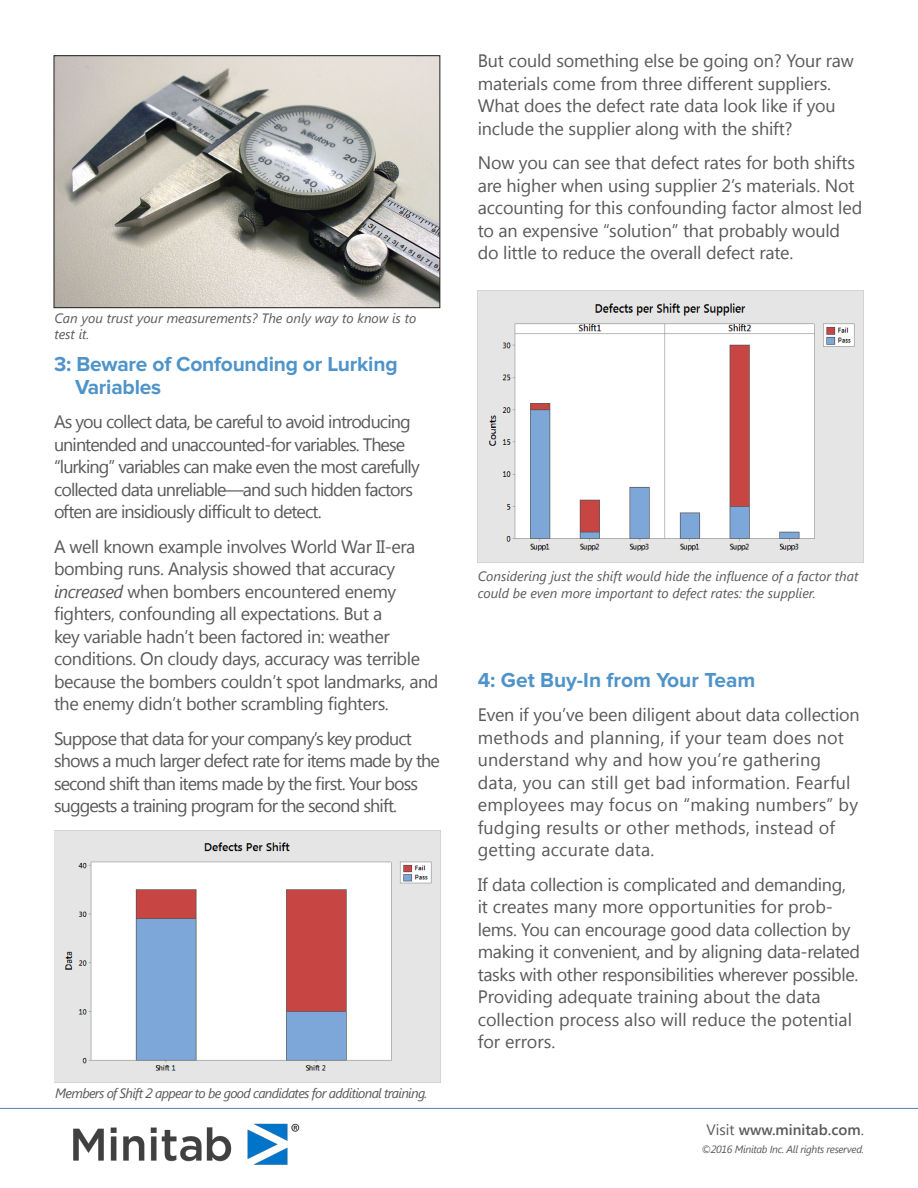
<style>
.page{position:relative;width:918px;height:1188px;background:#fff}
.page>*{position:absolute;margin:0;border:0;box-sizing:border-box;transform-origin:0 0}
.Head1{font:700 21px/22.5px "Proxima Nova";letter-spacing:-.01em;color:#4f94c9}
.Paragraph{font:18px/22.5px "Segoe UI";letter-spacing:-.02em;color:#595959}
.Paragraph-2{font:18px/22.5px "Segoe UI";letter-spacing:-.05em;color:#595959}
.Paragraph-3{font:18px/22.5px "Segoe UI";letter-spacing:.01em;color:#595959}
.Paragraph-4{font:600 15px "Segoe UI";color:#595959}
.t1{font:italic 13.5px/16.5px "Segoe UI";color:#595959}
.t2{font:italic 13.5px "Segoe UI";letter-spacing:-.05em;color:#595959}
.Paragraph-5{font:italic 10.5px "Segoe UI";letter-spacing:-.03em;color:#595959}
.s1{font-style:italic}
.s2{font-weight:400}
</style>
<div class="page">
<img style="left:73px;top:1123px;width:227px;height:42px">
<hr style="left:0;top:1108px;width:918px;height:1px;background:#4e81be">
<img style="left:56px;top:57px;width:382px;height:249px">
<div style="left:54px;top:55px;width:386px;height:253px;border:1px solid #231f20"></div>
<img style="left:54px;top:830px;width:386px;height:253px">
<img style="left:478px;top:291px;width:386px;height:272px">
<p class="t1" style="left:54px;top:309px;width:363px">Can you trust your measurements? The only way to know is to test it.</p>
<p class="Head1" style="left:75px;top:354px;width:324px;text-indent:-21px">3: Beware of Confounding or Lurking<br>Variables</p>
<p class="Paragraph-2" style="left:54px;top:410px;width:367px">As you collect data, be careful to avoid introducing unintended and unaccounted-for variables. These “lurking” variables can make even the most carefully collected data unreliable—and such hidden factors often are insidiously difficult to detect.</p>
<p class="Paragraph" style="left:54px;top:534px;width:386px">A well known example involves World War II-era bombing runs. Analysis showed that accuracy <span class="s1">increased</span> when bombers encountered enemy fighters, confounding all expectations. But a<br>key variable hadn’t been factored in: weather conditions. On cloudy days, accuracy was terrible because the bombers couldn’t spot landmarks, and the enemy didn’t bother scrambling fighters.</p>
<p class="Paragraph-2" style="left:54px;top:726px;width:387px">Suppose that data for your company’s key product shows a much larger defect rate for items made by the second shift than items made by the first. Your boss suggests a training program for the second shift.</p>
<p class="t2" style="left:55px;top:1084px;width:374px">Members of Shift 2 appear to be good candidates for additional training.</p>
<p class="Paragraph" style="left:478px;top:49px;width:378px">But could something else be going on? Your raw materials come from three different suppliers.<br>What does the defect rate data look like if you include the supplier along with the shift?</p>
<p class="Paragraph" style="left:478px;top:151px;width:386px">Now you can see that defect rates for both shifts are higher when using supplier 2’s materials. Not accounting for this confounding factor almost led to an expensive “solution” that probably would do little to reduce the overall defect rate.</p>
<p class="t1" style="left:478px;top:567px;width:382px">Considering just the shift would hide the influence of a factor that could be even more important to defect rates: the supplier.</p>
<p class="Head1" style="left:478px;top:669px;width:279px">4: Get Buy-In from Your Team</p>
<p class="Paragraph-3" style="left:478px;top:703px;width:384px">Even if you’ve been diligent about data collection methods and planning, if your team does not understand why and how you’re gathering data, you can still get bad information. Fearful employees may focus on “making numbers” by fudging results or other methods, instead of getting accurate data.</p>
<p class="Paragraph" style="left:478px;top:873px;width:384px">If data collection is complicated and demanding, it creates many more opportunities for prob&shy;lems. You can encourage good data collection by making it convenient, and by aligning data-related tasks with other responsibilities wherever possible.<br>Providing adequate training about the data collection process also will reduce the potential for errors.</p>
<p class="Paragraph-4" style="left:707px;top:1119px;width:159px"><span class="s2">Visit</span> www.minitab.com<span class="s2">.</span></p>
<p class="Paragraph-5" style="left:702px;top:1142px;width:164px">©2016 Minitab Inc. All rights reserved.</p>
</div>
